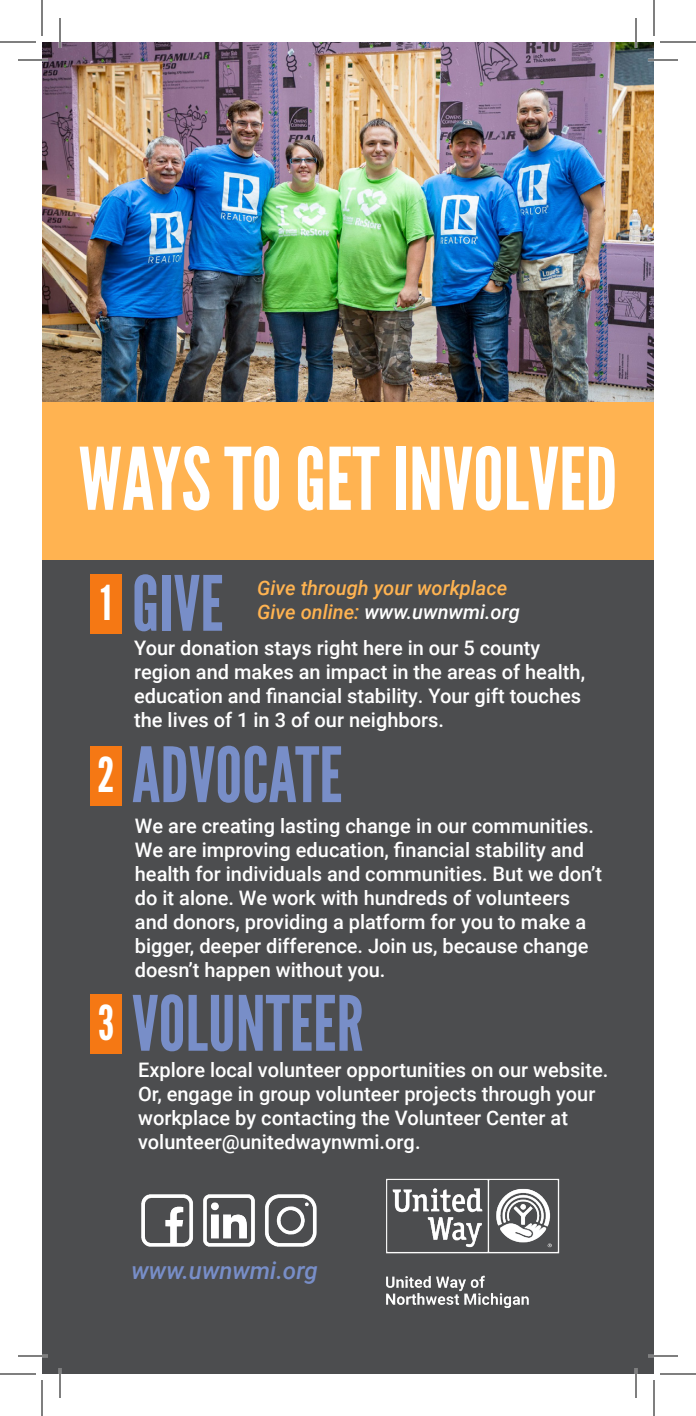
<style>
.page{position:relative;width:696px;height:1416px;background:#fff}
.page>*{position:absolute;margin:0;border:0;box-sizing:border-box;transform-origin:0 0}
.t1{font:86px "League Gothic";color:#fff}
.t2{font:76px "League Gothic";color:#788ec8}
.t3{font:48px "League Gothic";color:#fff}
.Paragraph_Style_1{font:italic 500 24px "Roboto";color:#788ec8}
.Paragraph_Style_1-2{font:500 20px/24px "Roboto";color:#fff}
.t4{font:italic 500 20px "Roboto";color:#fff}
.t5{font:italic 500 20px "Roboto";color:#ffb351}
.s1{color:#ffb351}
</style>
<div class="page">
<img style="left:42px;top:42px;width:612px;height:361px">
<div style="left:42px;top:403px;width:612px;height:158px;background:#ffb351"></div>
<div style="left:42px;top:561px;width:612px;height:813px;background:#4c4d4f"></div>
<div style="left:90px;top:575px;width:32px;height:59px;background:#f57814"></div>
<div style="left:90px;top:746px;width:32px;height:59px;background:#f57814"></div>
<div style="left:90px;top:995px;width:32px;height:59px;background:#f57814"></div>
<img style="left:386px;top:1178px;width:174px;height:129px">
<img style="left:141px;top:1194px;width:176px;height:53px">
<hr style="left:18px;top:59px;width:30px;height:2px;background:#fff">
<hr style="left:648px;top:59px;width:30px;height:2px;background:#fff">
<hr style="left:18px;top:1355px;width:30px;height:2px;background:#fff">
<hr style="left:648px;top:1355px;width:30px;height:2px;background:#fff">
<hr style="left:59px;top:18px;width:2px;height:30px;background:#fff">
<hr style="left:59px;top:1368px;width:2px;height:30px;background:#fff">
<hr style="left:635px;top:18px;width:2px;height:30px;background:#fff">
<hr style="left:635px;top:1368px;width:2px;height:30px;background:#fff">
<hr style="left:18px;top:60px;width:30px;height:1px;background:#000">
<hr style="left:648px;top:60px;width:30px;height:1px;background:#000">
<hr style="left:18px;top:1356px;width:30px;height:1px;background:#000">
<hr style="left:648px;top:1356px;width:30px;height:1px;background:#000">
<hr style="left:60px;top:18px;width:1px;height:30px;background:#000">
<hr style="left:60px;top:1368px;width:1px;height:30px;background:#000">
<hr style="left:636px;top:18px;width:1px;height:30px;background:#000">
<hr style="left:636px;top:1368px;width:1px;height:30px;background:#000">
<hr style="left:0;top:42px;width:36px;height:1px;background:#000">
<hr style="left:660px;top:42px;width:36px;height:1px;background:#000">
<hr style="left:0;top:1374px;width:36px;height:1px;background:#000">
<hr style="left:660px;top:1374px;width:36px;height:1px;background:#000">
<hr style="left:42px;top:0;width:1px;height:36px;background:#000">
<hr style="left:42px;top:1380px;width:1px;height:36px;background:#000">
<hr style="left:654px;top:0;width:1px;height:36px;background:#000">
<hr style="left:654px;top:1380px;width:1px;height:36px;background:#000">
<p class="t1" style="left:79px;top:428px;width:540px">WAYS TO GET INVOLVED</p>
<p class="t3" style="left:100px;top:575px;width:13px">1</p>
<p class="t2" style="left:132px;top:558px;width:93px">GIVE</p>
<p class="t5" style="left:257px;top:574px;width:252px">Give through your workplace</p>
<p class="t4" style="left:257px;top:598px;width:264px"><span class="s1">Give online:</span> www.uwnwmi.org</p>
<p class="Paragraph_Style_1-2" style="left:134px;top:635px;width:452px">Your donation stays right here in our 5 county region and makes an impact in the areas of health, education and financial stability. Your gift touches the lives of 1 in 3 of our neighbors.</p>
<p class="t3" style="left:97px;top:746px;width:19px">2</p>
<p class="t2" style="left:132px;top:730px;width:212px">ADVOCATE</p>
<p class="Paragraph_Style_1-2" style="left:135px;top:813px;width:469px">We are creating lasting change in our communities.<br>We are improving education, financial stability and health for individuals and communities. But we don’t do it alone. We work with hundreds of volunteers and donors, providing a platform for you to make a bigger, deeper difference. Join us, because change doesn’t happen without you.</p>
<p class="t3" style="left:98px;top:995px;width:18px">3</p>
<p class="t2" style="left:132px;top:978px;width:233px">VOLUNTEER</p>
<p class="Paragraph_Style_1-2" style="left:138px;top:1058px;width:472px">Explore local volunteer opportunities on our website.<br>Or, engage in group volunteer projects through your workplace by contacting the Volunteer Center at volunteer@unitedwaynwmi.org.</p>
<p class="Paragraph_Style_1" style="left:132px;top:1254px;width:188px">www.uwnwmi.org</p>
</div>
